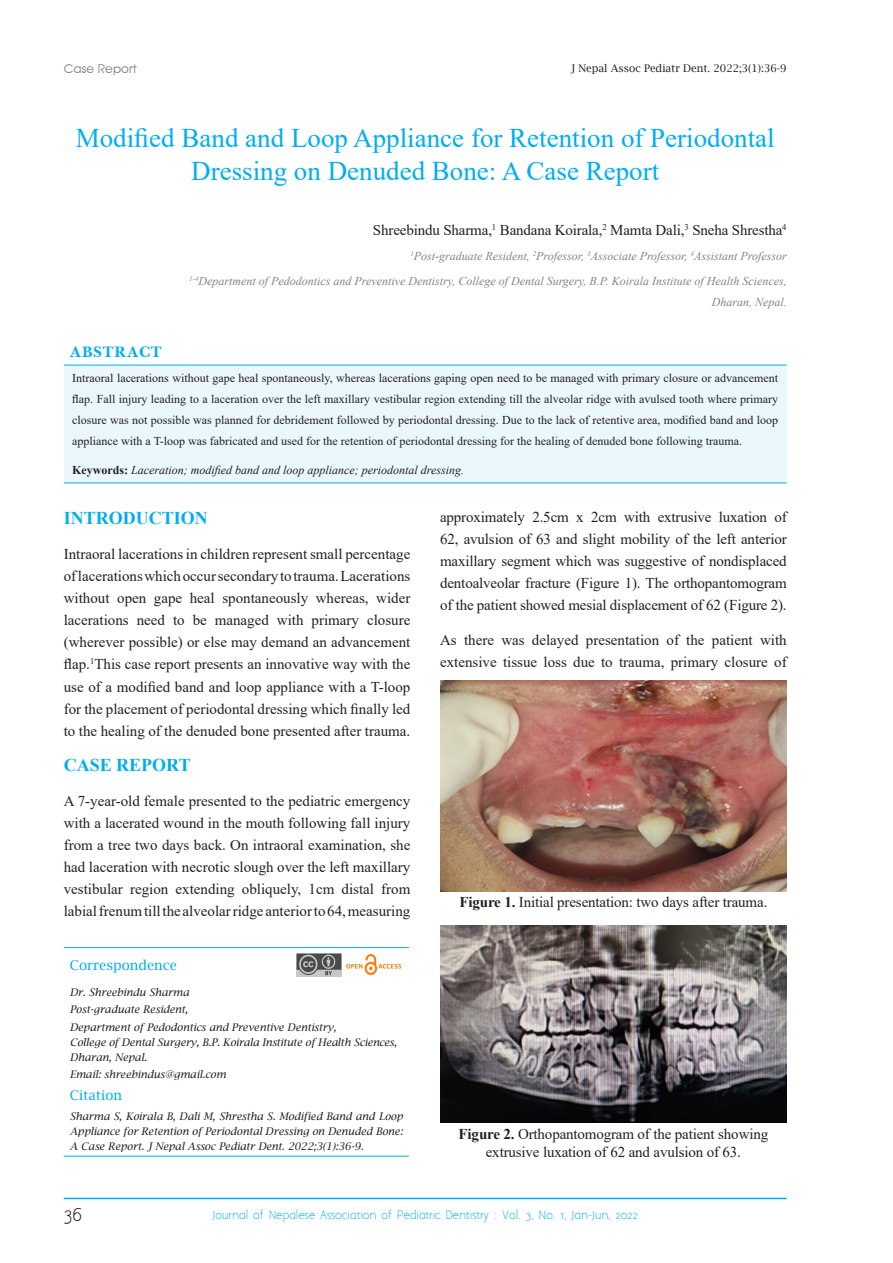
<style>
.page{position:relative;width:893px;height:1263px;background:#fff}
.page>*{position:absolute;margin:0;border:0;box-sizing:border-box;transform-origin:0 0}
.t1{font:27px/33px "Times New Roman";color:#00aeef;text-align:center}
.Normal_wrd_21{font:700 18px "Times New Roman";color:#00aeef}
.t2{font:700 18px "Baskerville";color:#00aeef}
.t3{font:18px "Aaargh Normal";color:#231f20}
.Normal_wrd_21-2{font:15px/22.2px "Times New Roman";letter-spacing:-.01em;color:#231f20;text-align:justify}
.t4{font:13.5px "Lucida Bright";color:#00aeef}
.t5{font:12px/21px "Times New Roman";color:#231f20;text-align:justify}
.t6{font:italic 12px/21px "Times New Roman";color:#808285;text-align:right}
.t7{font:italic 12px "Times New Roman";color:#231f20}
.t8{font:12px "Advance Normal";color:#808285}
.t9{font:italic 10.5px/15px "Lucida Bright";color:#231f20}
.t10{font:10.5px "Aaargh Normal";color:#00aeef}
.t11{font:10.5px "Lucida Bright";color:#231f20}
.s1{font-weight:700;font-style:normal}
.s2{font-weight:700}
</style>
<div class="page">
<hr style="left:64px;top:1198px;width:723px;height:1px;background:#00aeef">
<hr style="left:64px;top:947px;width:172px;height:1px;background:#00aeef">
<hr style="left:236px;top:947px;width:173px;height:1px;background:#00aeef">
<hr style="left:64px;top:1156px;width:172px;height:1px;background:#00aeef">
<hr style="left:236px;top:1156px;width:173px;height:1px;background:#00aeef">
<img style="left:346px;top:954px;width:56px;height:21px">
<img style="left:297px;top:954px;width:45px;height:22px">
<div style="left:64px;top:365px;width:723px;height:118px;background:#eaf7fd"></div>
<hr style="left:64px;top:365px;width:120px;height:1px;background:#00aeef">
<hr style="left:184px;top:365px;width:603px;height:1px;background:#00aeef">
<hr style="left:64px;top:482px;width:120px;height:1px;background:#00aeef">
<hr style="left:184px;top:482px;width:603px;height:1px;background:#00aeef">
<img style="left:441px;top:681px;width:346px;height:210px">
<img style="left:440px;top:925px;width:347px;height:198px">
<p class="t8" style="left:64px;top:61px;width:75px">Case Report</p>
<p class="t11" style="left:571px;top:62px;width:217px">J Nepal Assoc Pediatr Dent. 2022;3(1):36-9</p>
<p class="t1" style="left:76px;top:121px;width:700px">Modified Band and Loop Appliance for Retention of Periodontal<br>Dressing on Denuded Bone: A Case Report</p>
<p class="Normal_wrd_21-2" style="left:373px;top:218px;width:415px">Shreebindu Sharma,<sup>1</sup> Bandana Koirala,<sup>2</sup> Mamta Dali,<sup>3</sup> Sneha Shrestha<sup>4</sup></p>
<p class="t6" style="left:410px;top:245px;width:378px"><sup>1</sup>Post-graduate Resident, <sup>2</sup>Professor, <sup>3</sup>Associate Professor, <sup>4</sup>Assistant Professor</p>
<p class="t6" style="left:189px;top:270px;width:599px"><sup>1-4</sup>Department of Pedodontics and Preventive Dentistry, College of Dental Surgery, B.P. Koirala Institute of Health Sciences,<br>Dharan, Nepal.</p>
<p class="t2" style="left:70px;top:343px;width:94px">ABSTRACT</p>
<p class="t5" style="left:72px;top:367px;width:707px">Intraoral lacerations without gape heal spontaneously, whereas lacerations gaping open need to be managed with primary closure or advancement flap. Fall injury leading to a laceration over the left maxillary vestibular region extending till the alveolar ridge with avulsed tooth where primary closure was not possible was planned for debridement followed by periodontal dressing. Due to the lack of retentive area, modified band and loop appliance with a T-loop was fabricated and used for the retention of periodontal dressing for the healing of denuded bone following trauma.</p>
<p class="t7" style="left:72px;top:462px;width:393px"><span class="s1">Keywords:</span> Laceration; modified band and loop appliance; periodontal dressing.</p>
<p class="Normal_wrd_21-2" style="left:440px;top:505px;width:348px">approximately 2.5cm x 2cm with extrusive luxation of 62, avulsion of 63 and slight mobility of the left anterior maxillary segment which was suggestive of nondisplaced dentoalveolar fracture (Figure 1). The orthopantomogram of the patient showed mesial displacement of 62 (Figure 2).</p>
<p class="Normal_wrd_21-2" style="left:440px;top:628px;width:348px">As there was delayed presentation of the patient with extensive tissue loss due to trauma, primary closure of</p>
<p class="Normal_wrd_21" style="left:64px;top:504px;width:145px">INTRODUCTION</p>
<p class="Normal_wrd_21-2" style="left:64px;top:542px;width:348px">Intraoral lacerations in children represent small percentage of lacerations which occur secondary to trauma. Lacerations without open gape heal spontaneously whereas, wider lacerations need to be managed with primary closure (wherever possible) or else may demand an advancement flap.<sup>1</sup>This case report presents an innovative way with the use of a modified band and loop appliance with a T-loop for the placement of periodontal dressing which finally led to the healing of the denuded bone presented after trauma.</p>
<p class="Normal_wrd_21" style="left:64px;top:752px;width:128px">CASE REPORT</p>
<p class="Normal_wrd_21-2" style="left:64px;top:789px;width:348px">A 7-year-old female presented to the pediatric emergency with a lacerated wound in the mouth following fall injury from a tree two days back. On intraoral examination, she had laceration with necrotic slough over the left maxillary vestibular region extending obliquely, 1cm distal from labial frenum till the alveolar ridge anterior to 64, measuring</p>
<p class="Normal_wrd_21-2" style="left:459px;top:890px;width:309px"><span class="s2">Figure 1.</span> Initial presentation: two days after trauma.</p>
<p class="t4" style="left:70px;top:957px;width:109px">Correspondence</p>
<p class="t9" style="left:70px;top:985px;width:121px">Dr. Shreebindu Sharma</p>
<p class="t9" style="left:70px;top:1002px;width:120px">Post-graduate Resident,</p>
<p class="t9" style="left:70px;top:1019px;width:329px">Department of Pedodontics and Preventive Dentistry,<br>College of Dental Surgery, B.P. Koirala Institute of Health Sciences,<br>Dharan, Nepal.</p>
<p class="t9" style="left:70px;top:1066px;width:158px">Email: shreebindus@gmail.com</p>
<p class="t4" style="left:70px;top:1087px;width:54px">Citation</p>
<p class="t9" style="left:70px;top:1109px;width:335px;text-align:justify">Sharma S, Koirala B, Dali M, Shrestha S. Modified Band and Loop Appliance for Retention of Periodontal Dressing on Denuded Bone:<br>A Case Report. J Nepal Assoc Pediatr Dent. 2022;3(1):36-9.</p>
<p class="Normal_wrd_21-2" style="left:459px;top:1124px;width:311px;line-height:18px;text-align:center"><span class="s2">Figure 2.</span> Orthopantomogram of the patient showing extrusive luxation of 62 and avulsion of 63.</p>
<p class="t3" style="left:64px;top:1204px;width:20px">36</p>
<p class="t10" style="left:213px;top:1209px;width:427px">Journal of Nepalese Association of Pediatric Dentistry : Vol. 3, No. 1, Jan-Jun, 2022</p>
</div>
